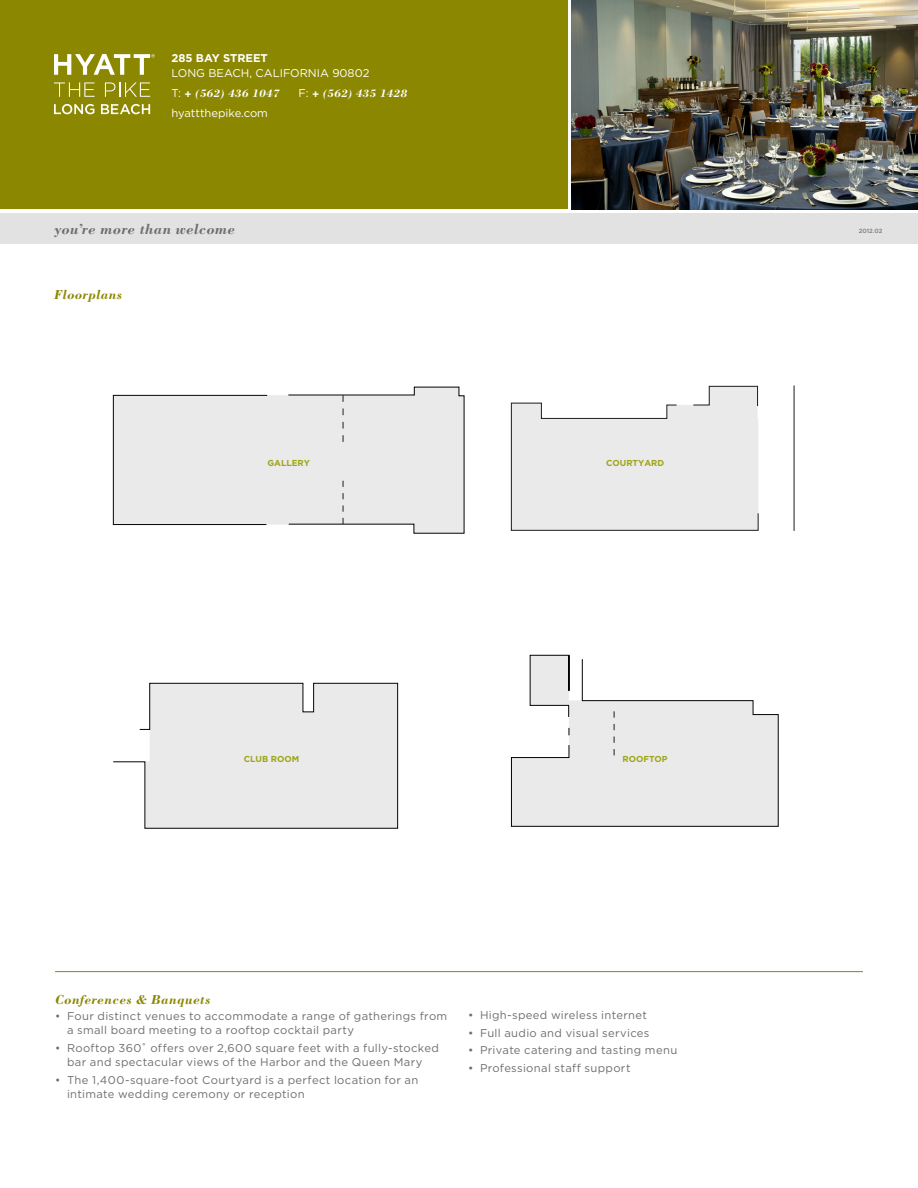
<style>
.page{position:relative;width:918px;height:1188px;background:#fff}
.page>*{position:absolute;margin:0;border:0;box-sizing:border-box;transform-origin:0 0}
.t1{font:italic 700 15px "Bodoni";letter-spacing:.025em;color:#6d6e71}
.t2{font:italic 700 13.5px "Bodoni";letter-spacing:.03em;color:#8c8700}
.t3{font:11.25px/14.2px "Gotham";letter-spacing:.03em;color:#6d6e71}
.t4{font:11.25px/15px "Gotham";color:#fff}
.t5{font:italic 700 11.25px "Bodoni";color:#fff}
.t6{font:700 8.7px "Gotham";color:#9ea615}
.t7{font:500 6px "Gotham";letter-spacing:-.005em;color:#76787b}
.s1{font-weight:700}
.s2{font-family:"Gotham";font-weight:400;font-style:normal}
.s3{font-family:"Bodoni Poster";font-weight:400}
</style>
<div class="page">
<div style="left:0;top:213px;width:918px;height:30px;background:#e2e2e3"></div>
<div style="left:0;top:0;width:918px;height:210px;background:#8c8700"></div>
<hr style="left:568px;top:0;width:3px;height:210px;background:#fff">
<hr style="left:0;top:209px;width:918px;height:4px;background:#fff">
<svg style="left:511px;top:385px;width:283px;height:146px"></svg>
<svg style="left:113px;top:387px;width:351px;height:147px;background:#e8e8e9"></svg>
<svg style="left:343px;top:395px;width:1px;height:47px"></svg>
<svg style="left:343px;top:481px;width:1px;height:43px"></svg>
<svg style="left:113px;top:655px;width:666px;height:173px"></svg>
<svg style="left:614px;top:711px;width:1px;height:44px"></svg>
<hr style="left:55px;top:971px;width:808px;height:1px;background:#8c8700">
<svg style="left:54px;top:54px;width:101px;height:21px"></svg>
<svg style="left:54px;top:82px;width:41px;height:15px"></svg>
<svg style="left:105px;top:82px;width:45px;height:15px"></svg>
<svg style="left:54px;top:104px;width:40px;height:10px"></svg>
<svg style="left:101px;top:104px;width:49px;height:10px"></svg>
<img style="left:571px;top:0;width:347px;height:210px">
<p class="t4" style="left:171px;top:51px;width:200px"><span class="s1">285 BAY STREET<br></span>LONG BEACH, CALIFORNIA 90802</p>
<p class="t5" style="left:171px;top:87px;width:110px"><span class="s2">T:</span> <span class="s3">+</span> (562) 436 1047</p>
<p class="t5" style="left:298px;top:87px;width:110px"><span class="s2">F:</span> <span class="s3">+</span> (562) 435 1428</p>
<p class="t4" style="left:171px;top:105px;width:98px">hyattthepike.com</p>
<h1 class="t1" style="left:54px;top:220px;width:182px">you’re more than welcome</h1>
<p class="t7" style="left:859px;top:227px;width:25px">2012.02</p>
<p class="t2" style="left:54px;top:286px;width:70px">Floorplans</p>
<p class="t6" style="left:268px;top:457px;width:44px">GALLERY</p>
<p class="t6" style="left:606px;top:457px;width:60px">COURTYARD</p>
<p class="t6" style="left:244px;top:753px;width:57px">CLUB ROOM</p>
<p class="t6" style="left:622px;top:753px;width:47px">ROOFTOP</p>
<p class="t2" style="left:55px;top:991px;width:157px">Conferences &amp; Banquets</p>
<p class="t3" style="left:67px;top:1009px;width:382px;text-indent:-12px">• Four distinct venues to accommodate a range of gatherings from a small board meeting to a rooftop cocktail party</p>
<p class="t3" style="left:55px;top:1041px;width:385px;text-align:center">• Rooftop 360˚ offers over 2,600 square feet with a fully-stocked bar and spectacular views of the Harbor and the Queen Mary</p>
<p class="t3" style="left:67px;top:1072px;width:353px;text-indent:-12px">• The 1,400-square-foot Courtyard is a perfect location for an intimate wedding ceremony or reception</p>
<p class="t3" style="left:468px;top:1008px;width:180px">• High-speed wireless internet</p>
<p class="t3" style="left:468px;top:1025px;width:183px">• Full audio and visual services</p>
<p class="t3" style="left:468px;top:1043px;width:211px">• Private catering and tasting menu</p>
<p class="t3" style="left:468px;top:1060px;width:164px">• Professional staff support</p>
</div>
